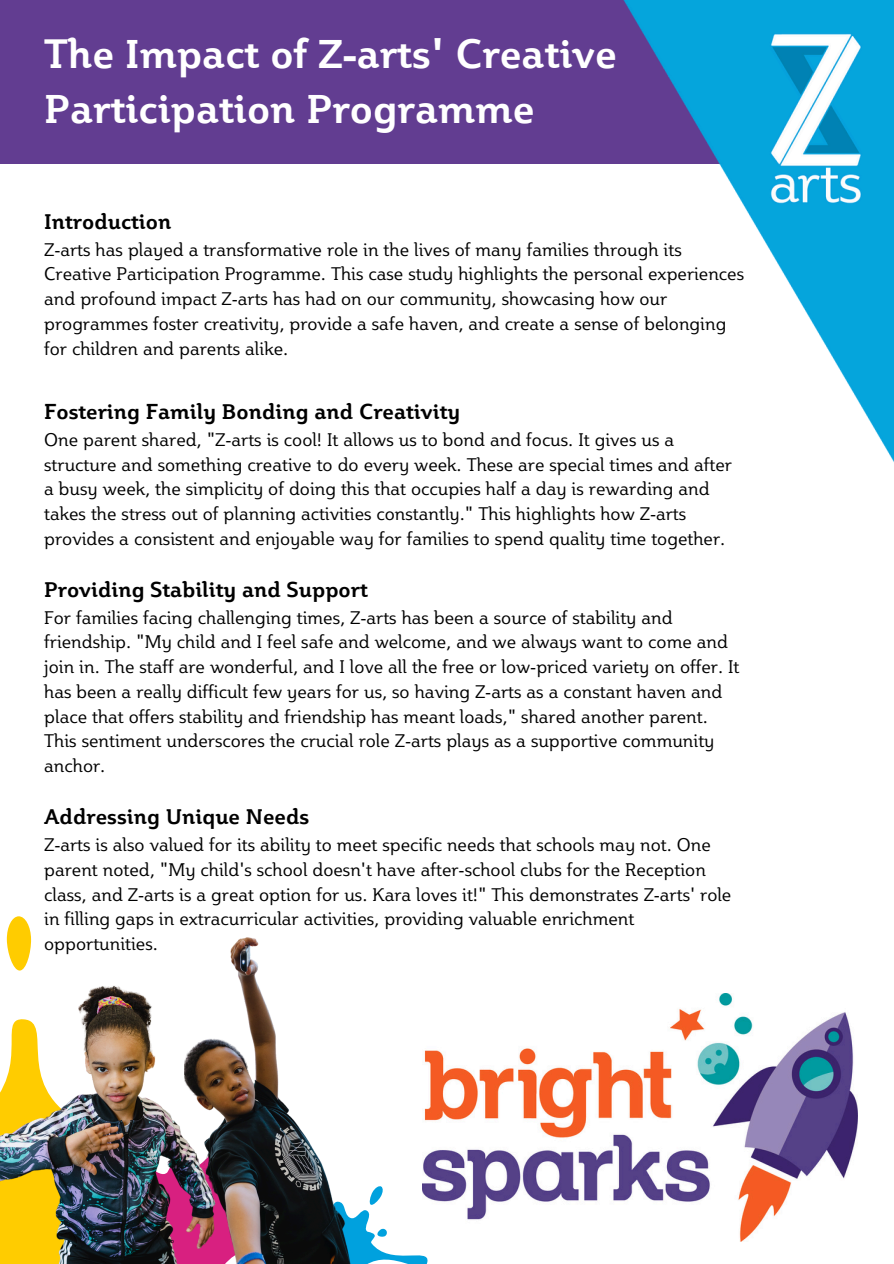
<style>
.page{position:relative;width:894px;height:1264px;background:#fff}
.page>*{position:absolute;margin:0;border:0;box-sizing:border-box;transform-origin:0 0}
.t1{font:700 39.9px/55.5px "Plume";color:#fff}
.t2{font:700 21px "Plume";color:#000}
.t3{font:18px/24.8px "Plume";color:#000}
</style>
<div class="page">
<div style="left:0;top:0;width:893px;height:163px;background:#623d91"></div>
<img style="left:623px;top:0;width:270px;height:461px">
<svg style="left:6px;top:916px;width:26px;height:55px"></svg>
<img style="left:442px;top:993px;width:414px;height:248px">
<img style="left:219px;top:937px;width:223px;height:326px">
<img style="left:0;top:985px;width:219px;height:278px">
<p class="t1" style="left:44px;top:26px;width:574px">The Impact of Z-arts' Creative<br>Participation Programme</p>
<p class="t2" style="left:44px;top:209px;width:129px">Introduction</p>
<p class="t3" style="left:44px;top:237px;width:701px">Z-arts has played a transformative role in the lives of many families through its Creative Participation Programme. This case study highlights the personal experiences and profound impact Z-arts has had on our community, showcasing how our programmes foster creativity, provide a safe haven, and create a sense of belonging for children and parents alike.</p>
<p class="t2" style="left:44px;top:399px;width:417px">Fostering Family Bonding and Creativity</p>
<p class="t3" style="left:44px;top:427px;width:689px">One parent shared, "Z-arts is cool! It allows us to bond and focus. It gives us a structure and something creative to do every week. These are special times and after a busy week, the simplicity of doing this that occupies half a day is rewarding and takes the stress out of planning activities constantly." This highlights how Z-arts provides a consistent and enjoyable way for families to spend quality time together.</p>
<p class="t2" style="left:44px;top:577px;width:325px">Providing Stability and Support</p>
<p class="t3" style="left:44px;top:604px;width:696px">For families facing challenging times, Z-arts has been a source of stability and friendship. "My child and I feel safe and welcome, and we always want to come and join in. The staff are wonderful, and I love all the free or low-priced variety on offer. It has been a really difficult few years for us, so having Z-arts as a constant haven and place that offers stability and friendship has meant loads," shared another parent.<br>This sentiment underscores the crucial role Z-arts plays as a supportive community anchor.</p>
<p class="t2" style="left:44px;top:804px;width:266px">Addressing Unique Needs</p>
<p class="t3" style="left:44px;top:832px;width:688px">Z-arts is also valued for its ability to meet specific needs that schools may not. One parent noted, "My child's school doesn't have after-school clubs for the Reception class, and Z-arts is a great option for us. Kara loves it!" This demonstrates Z-arts' role in filling gaps in extracurricular activities, providing valuable enrichment opportunities.</p>
</div>
